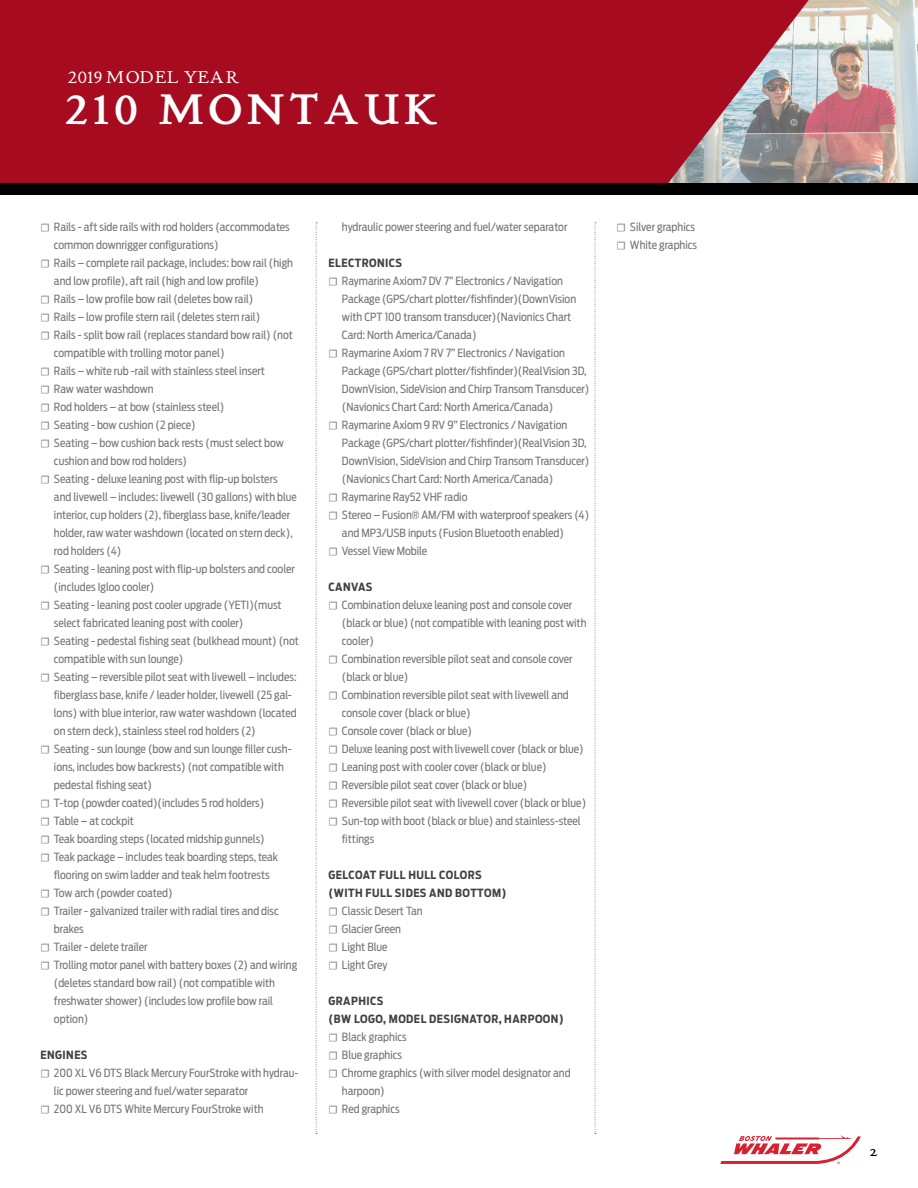
<style>
.page{position:relative;width:918px;height:1188px;background:#fff}
.page>*{position:absolute;margin:0;border:0;box-sizing:border-box;transform-origin:0 0}
.t1{font:700 45px "Stickley Text Pro Next";letter-spacing:.1em;color:#fff}
.t2{font:18px "Stickley Text Pro Next";letter-spacing:.02em;color:#fff}
.t3{font:18px "Stickley Text Pro Next";color:#000}
.t4{font:11.25px/18px "Antenna Cond";color:#73767a}
.t5{font:700 11.25px "Antenna Cond";letter-spacing:.04em;color:#414042}
.s1{font-family:"Minion Pro"}
.s2{font-weight:700;color:#414042}
</style>
<div class="page">
<img style="left:819px;top:0;width:99px;height:183px">
<svg style="left:720px;top:1135px;width:141px;height:29px"></svg>
<svg style="left:0;top:0;width:819px;height:183px;background:#a71b2e"></svg>
<div style="left:0;top:183px;width:918px;height:12px;background:#000"></div>
<svg style="left:595px;top:222px;width:1px;height:912px"></svg>
<svg style="left:316px;top:222px;width:1px;height:912px"></svg>
<h2 class="t2" style="left:68px;top:65px;width:173px">2019 MODEL YEAR</h2>
<h1 class="t1" style="left:65px;top:84px;width:375px">210 MONTAUK</h1>
<p class="t4" style="left:40px;top:218px;width:251px"><span class="s1">☐</span> Rails - aft side rails with rod holders (accommodates</p>
<p class="t4" style="left:54px;top:236px;width:166px">common downrigger configurations)</p>
<p class="t4" style="left:40px;top:254px;width:254px"><span class="s1">☐</span> Rails – complete rail package, includes: bow rail (high</p>
<p class="t4" style="left:54px;top:272px;width:207px">and low profile), aft rail (high and low profile)</p>
<p class="t4" style="left:40px;top:290px;width:214px"><span class="s1">☐</span> Rails – low profile bow rail (deletes bow rail)</p>
<p class="t4" style="left:40px;top:308px;width:221px"><span class="s1">☐</span> Rails – low profile stern rail (deletes stern rail)</p>
<p class="t4" style="left:40px;top:326px;width:254px"><span class="s1">☐</span> Rails - split bow rail (replaces standard bow rail) (not</p>
<p class="t4" style="left:54px;top:344px;width:172px">compatible with trolling motor panel)</p>
<p class="t4" style="left:40px;top:362px;width:226px"><span class="s1">☐</span> Rails – white rub -rail with stainless steel insert</p>
<p class="t4" style="left:40px;top:380px;width:115px"><span class="s1">☐</span> Raw water washdown</p>
<p class="t4" style="left:40px;top:398px;width:185px"><span class="s1">☐</span> Rod holders – at bow (stainless steel)</p>
<p class="t4" style="left:40px;top:416px;width:157px"><span class="s1">☐</span> Seating - bow cushion (2 piece)</p>
<p class="t4" style="left:40px;top:434px;width:245px"><span class="s1">☐</span> Seating – bow cushion back rests (must select bow</p>
<p class="t4" style="left:54px;top:452px;width:135px">cushion and bow rod holders)</p>
<p class="t4" style="left:40px;top:470px;width:239px"><span class="s1">☐</span> Seating - deluxe leaning post with flip-up bolsters</p>
<p class="t4" style="left:54px;top:488px;width:244px">and livewell – includes: livewell (30 gallons) with blue</p>
<p class="t4" style="left:54px;top:506px;width:238px">interior, cup holders (2), fiberglass base, knife/leader</p>
<p class="t4" style="left:54px;top:524px;width:240px">holder, raw water washdown (located on stern deck),</p>
<p class="t4" style="left:54px;top:542px;width:69px">rod holders (4)</p>
<p class="t4" style="left:40px;top:560px;width:256px"><span class="s1">☐</span> Seating - leaning post with flip-up bolsters and cooler</p>
<p class="t4" style="left:54px;top:578px;width:102px">(includes Igloo cooler)</p>
<p class="t4" style="left:40px;top:596px;width:243px"><span class="s1">☐</span> Seating - leaning post cooler upgrade (YETI)(must</p>
<p class="t4" style="left:54px;top:614px;width:191px">select fabricated leaning post with cooler)</p>
<p class="t4" style="left:40px;top:632px;width:260px"><span class="s1">☐</span> Seating - pedestal fishing seat (bulkhead mount) (not</p>
<p class="t4" style="left:54px;top:650px;width:131px">compatible with sun lounge)</p>
<p class="t4" style="left:40px;top:668px;width:258px"><span class="s1">☐</span> Seating – reversible pilot seat with livewell – includes:</p>
<p class="t4" style="left:54px;top:686px;width:239px">fiberglass base, knife / leader holder, livewell (25 gal-</p>
<p class="t4" style="left:54px;top:704px;width:244px">lons) with blue interior, raw water washdown (located</p>
<p class="t4" style="left:54px;top:722px;width:203px">on stern deck), stainless steel rod holders (2)</p>
<p class="t4" style="left:40px;top:740px;width:253px"><span class="s1">☐</span> Seating - sun lounge (bow and sun lounge filler cush-</p>
<p class="t4" style="left:54px;top:758px;width:231px">ions, includes bow backrests) (not compatible with</p>
<p class="t4" style="left:54px;top:776px;width:100px">pedestal fishing seat)</p>
<p class="t4" style="left:40px;top:794px;width:225px"><span class="s1">☐</span> T-top (powder coated)(includes 5 rod holders)</p>
<p class="t4" style="left:40px;top:812px;width:95px"><span class="s1">☐</span> Table – at cockpit</p>
<p class="t4" style="left:40px;top:830px;width:226px"><span class="s1">☐</span> Teak boarding steps (located midship gunnels)</p>
<p class="t4" style="left:40px;top:848px;width:239px"><span class="s1">☐</span> Teak package – includes teak boarding steps, teak</p>
<p class="t4" style="left:54px;top:866px;width:217px">flooring on swim ladder and teak helm footrests</p>
<p class="t4" style="left:40px;top:884px;width:134px"><span class="s1">☐</span> Tow arch (powder coated)</p>
<p class="t4" style="left:40px;top:902px;width:240px"><span class="s1">☐</span> Trailer - galvanized trailer with radial tires and disc</p>
<p class="t4" style="left:54px;top:920px;width:31px">brakes</p>
<p class="t4" style="left:40px;top:938px;width:109px"><span class="s1">☐</span> Trailer - delete trailer</p>
<p class="t4" style="left:40px;top:956px;width:258px"><span class="s1">☐</span> Trolling motor panel with battery boxes (2) and wiring</p>
<p class="t4" style="left:54px;top:974px;width:223px">(deletes standard bow rail) (not compatible with</p>
<p class="t4" style="left:54px;top:992px;width:221px">freshwater shower) (includes low profile bow rail</p>
<p class="t4" style="left:54px;top:1010px;width:36px">option)</p>
<p class="t5" style="left:40px;top:1049px;width:48px">ENGINES</p>
<p class="t4" style="left:40px;top:1064px;width:259px"><span class="s1">☐</span> 200 XL V6 DTS Black Mercury FourStroke with hydrau-</p>
<p class="t4" style="left:54px;top:1082px;width:196px">lic power steering and fuel/water separator</p>
<p class="t4" style="left:40px;top:1100px;width:225px"><span class="s1">☐</span> 200 XL V6 DTS White Mercury FourStroke with</p>
<p class="t4" style="left:342px;top:218px;width:227px">hydraulic power steering and fuel/water separator</p>
<p class="t5" style="left:328px;top:257px;width:75px">ELECTRONICS</p>
<p class="t4" style="left:328px;top:272px;width:236px"><span class="s1">☐</span> Raymarine Axiom7 DV 7” Electronics / Navigation</p>
<p class="t4" style="left:342px;top:290px;width:236px">Package (GPS/chart plotter/fishfinder)(DownVision</p>
<p class="t4" style="left:342px;top:308px;width:231px">with CPT 100 transom transducer)(Navionics Chart</p>
<p class="t4" style="left:342px;top:326px;width:136px">Card: North America/Canada)</p>
<p class="t4" style="left:328px;top:344px;width:238px"><span class="s1">☐</span> Raymarine Axiom 7 RV 7” Electronics / Navigation</p>
<p class="t4" style="left:342px;top:362px;width:246px">Package (GPS/chart plotter/fishfinder)(RealVision 3D,</p>
<p class="t4" style="left:342px;top:380px;width:249px">DownVision, SideVision and Chirp Transom Transducer)</p>
<p class="t4" style="left:342px;top:398px;width:213px">(Navionics Chart Card: North America/Canada)</p>
<p class="t4" style="left:328px;top:416px;width:240px"><span class="s1">☐</span> Raymarine Axiom 9 RV 9” Electronics / Navigation</p>
<p class="t4" style="left:342px;top:434px;width:246px">Package (GPS/chart plotter/fishfinder)(RealVision 3D,</p>
<p class="t4" style="left:342px;top:452px;width:249px">DownVision, SideVision and Chirp Transom Transducer)</p>
<p class="t4" style="left:342px;top:470px;width:213px">(Navionics Chart Card: North America/Canada)</p>
<p class="t4" style="left:328px;top:488px;width:140px"><span class="s1">☐</span> Raymarine Ray52 VHF radio</p>
<p class="t4" style="left:328px;top:506px;width:262px"><span class="s1">☐</span> Stereo – Fusion® AM/FM with waterproof speakers (4)</p>
<p class="t4" style="left:342px;top:524px;width:223px">and MP3/USB inputs (Fusion Bluetooth enabled)</p>
<p class="t4" style="left:328px;top:542px;width:100px"><span class="s1">☐</span> Vessel View Mobile</p>
<p class="t5" style="left:328px;top:581px;width:45px">CANVAS</p>
<p class="t4" style="left:328px;top:596px;width:245px"><span class="s1">☐</span> Combination deluxe leaning post and console cover</p>
<p class="t4" style="left:342px;top:614px;width:246px">(black or blue) (not compatible with leaning post with</p>
<p class="t4" style="left:342px;top:632px;width:33px">cooler)</p>
<p class="t4" style="left:328px;top:650px;width:246px"><span class="s1">☐</span> Combination reversible pilot seat and console cover</p>
<p class="t4" style="left:342px;top:668px;width:68px">(black or blue)</p>
<p class="t4" style="left:328px;top:686px;width:242px"><span class="s1">☐</span> Combination reversible pilot seat with livewell and</p>
<p class="t4" style="left:342px;top:704px;width:130px">console cover (black or blue)</p>
<p class="t4" style="left:328px;top:722px;width:145px"><span class="s1">☐</span> Console cover (black or blue)</p>
<p class="t4" style="left:328px;top:740px;width:257px"><span class="s1">☐</span> Deluxe leaning post with livewell cover (black or blue)</p>
<p class="t4" style="left:328px;top:758px;width:220px"><span class="s1">☐</span> Leaning post with cooler cover (black or blue)</p>
<p class="t4" style="left:328px;top:776px;width:200px"><span class="s1">☐</span> Reversible pilot seat cover (black or blue)</p>
<p class="t4" style="left:328px;top:794px;width:259px"><span class="s1">☐</span> Reversible pilot seat with livewell cover (black or blue)</p>
<p class="t4" style="left:328px;top:812px;width:254px"><span class="s1">☐</span> Sun-top with boot (black or blue) and stainless-steel</p>
<p class="t4" style="left:342px;top:830px;width:34px">fittings</p>
<p class="t4" style="left:328px;top:866px;width:180px"><span class="s2">GELCOAT FULL HULL COLORS (WITH FULL SIDES AND BOTTOM) </span><span class="s1">☐</span> Classic Desert Tan<br><span class="s1">☐</span> Glacier Green<br><span class="s1">☐</span> Light Blue<br><span class="s1">☐</span> Light Grey</p>
<p class="t5" style="left:328px;top:995px;width:56px">GRAPHICS</p>
<p class="t5" style="left:328px;top:1013px;width:237px">(BW LOGO, MODEL DESIGNATOR, HARPOON)</p>
<p class="t4" style="left:328px;top:1028px;width:80px"><span class="s1">☐</span> Black graphics</p>
<p class="t4" style="left:328px;top:1046px;width:75px"><span class="s1">☐</span> Blue graphics</p>
<p class="t4" style="left:328px;top:1064px;width:244px"><span class="s1">☐</span> Chrome graphics (with silver model designator and</p>
<p class="t4" style="left:342px;top:1082px;width:44px">harpoon)</p>
<p class="t4" style="left:328px;top:1100px;width:73px"><span class="s1">☐</span> Red graphics</p>
<p class="t4" style="left:616px;top:218px;width:82px"><span class="s1">☐</span> Silver graphics <span class="s1">☐</span> White graphics</p>
<h2 class="t3" style="left:869px;top:1138px;width:10px">2</h2>
</div>
